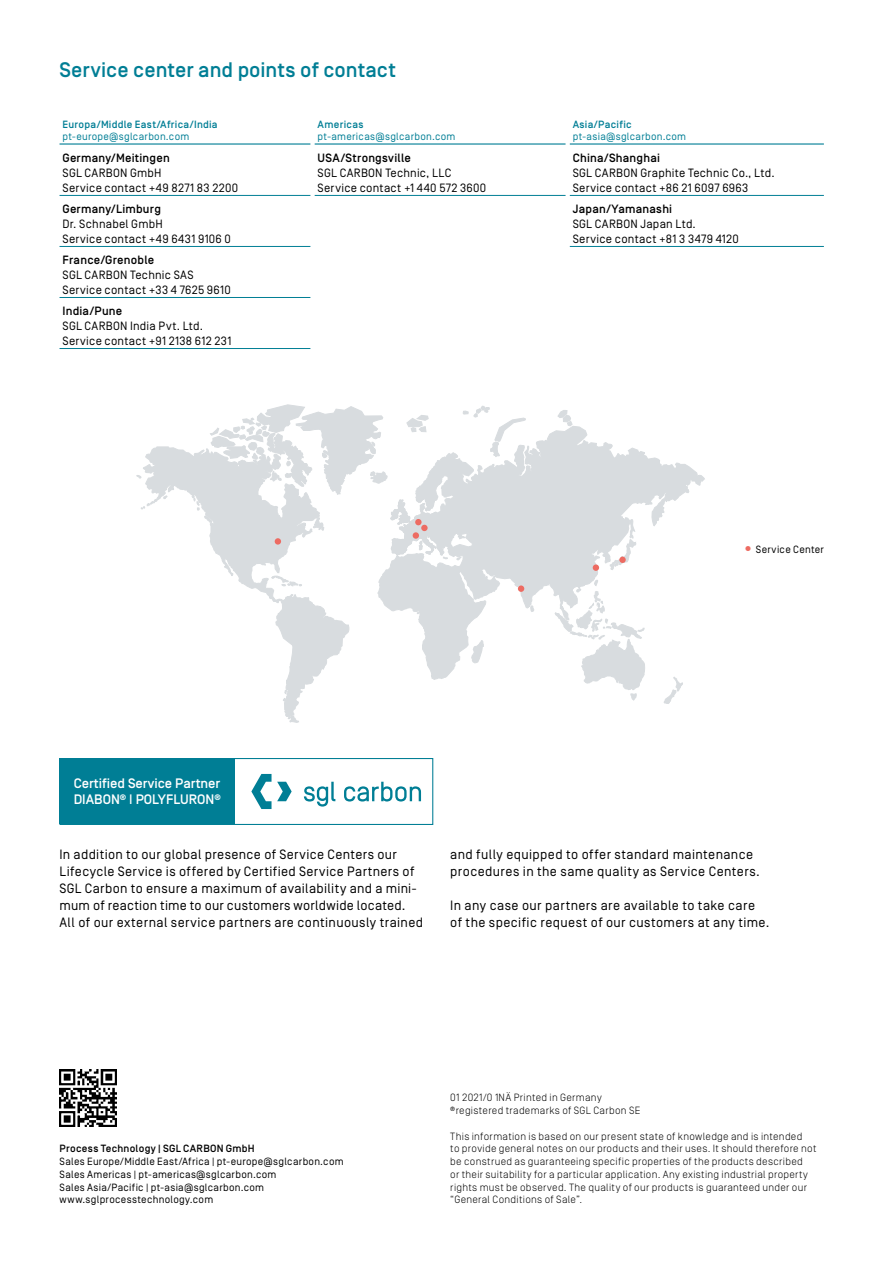
<style>
.page{position:relative;width:893px;height:1263px;background:#fff}
.page>*{position:absolute;margin:0;border:0;box-sizing:border-box;transform-origin:0 0}
.t1{font:500 21px "Simplon Norm";letter-spacing:.005em;color:#007e95}
.t2{font:500 13.65px/16.5px "Simplon Norm";color:#fff}
.t3{font:13.5px/17px "Simplon Norm";letter-spacing:.03em;color:#000}
.t4{font:12px/15px "Simplon Norm";letter-spacing:.025em;color:#000}
.t5{font:500 12px "Simplon Norm";letter-spacing:.02em;color:#000}
.t6{font:300 10.5px/12.8px "Simplon Norm";letter-spacing:.025em;color:#000}
.t7{font:10.5px/12.8px "Simplon Norm";letter-spacing:.025em;color:#000}
.t8{font:10.5px "Simplon Norm";letter-spacing:.025em;color:#007e95}
.t9{font:500 10.5px "Simplon Norm";letter-spacing:.025em;color:#007e95}
.t10{font:500 10.5px "Simplon Norm";letter-spacing:.025em;color:#000}
.s1{font-size:15px;color:#ed6b62}
</style>
<div class="page">
<hr style="left:60px;top:143px;width:250px;height:2px;background:#007e95">
<hr style="left:315px;top:143px;width:251px;height:2px;background:#007e95">
<hr style="left:570px;top:143px;width:254px;height:2px;background:#007e95">
<hr style="left:60px;top:195px;width:250px;height:1px;background:#007e95">
<hr style="left:315px;top:195px;width:251px;height:1px;background:#007e95">
<hr style="left:570px;top:195px;width:254px;height:1px;background:#007e95">
<hr style="left:60px;top:246px;width:250px;height:1px;background:#007e95">
<hr style="left:570px;top:246px;width:254px;height:1px;background:#007e95">
<hr style="left:60px;top:297px;width:250px;height:1px;background:#007e95">
<hr style="left:60px;top:348px;width:250px;height:1px;background:#007e95">
<svg style="left:289px;top:719px;width:10px;height:4px"></svg>
<svg style="left:136px;top:475px;width:5px;height:3px"></svg>
<svg style="left:377px;top:426px;width:328px;height:254px"></svg>
<svg style="left:416px;top:611px;width:4px;height:4px"></svg>
<svg style="left:457px;top:557px;width:5px;height:3px"></svg>
<svg style="left:530px;top:605px;width:4px;height:7px"></svg>
<svg style="left:555px;top:580px;width:90px;height:120px"></svg>
<svg style="left:664px;top:677px;width:19px;height:27px"></svg>
<svg style="left:610px;top:519px;width:26px;height:51px"></svg>
<svg style="left:143px;top:447px;width:206px;height:272px"></svg>
<svg style="left:480px;top:532px;width:14px;height:26px"></svg>
<svg style="left:558px;top:410px;width:14px;height:16px"></svg>
<svg style="left:463px;top:406px;width:63px;height:51px"></svg>
<svg style="left:192px;top:404px;width:256px;height:155px"></svg>
<div style="left:275px;top:538px;width:6px;height:7px;background:#ed6b62;border-radius:50%"></div>
<div style="left:421px;top:525px;width:7px;height:6px;background:#ed6b62;border-radius:50%"></div>
<div style="left:415px;top:519px;width:7px;height:6px;background:#ed6b62;border-radius:50%"></div>
<div style="left:413px;top:532px;width:6px;height:7px;background:#ed6b62;border-radius:50%"></div>
<div style="left:518px;top:585px;width:6px;height:7px;background:#ed6b62;border-radius:50%"></div>
<div style="left:593px;top:564px;width:6px;height:7px;background:#ed6b62;border-radius:50%"></div>
<div style="left:619px;top:557px;width:7px;height:6px;background:#ed6b62;border-radius:50%"></div>
<div style="left:60px;top:758px;width:175px;height:66px;background:#007e95"></div>
<svg style="left:251px;top:774px;width:170px;height:35px"></svg>
<div style="left:60px;top:758px;width:373px;height:67px;border:1px solid #007e95"></div>
<img style="left:60px;top:1069px;width:57px;height:58px">
<h1 class="t1" style="left:60px;top:58px;width:338px">Service center and points of contact</h1>
<p class="t9" style="left:63px;top:119px;width:157px">Europa/Middle East/Africa/India</p>
<p class="t8" style="left:63px;top:131px;width:128px">pt-europe@sglcarbon.com</p>
<p class="t9" style="left:318px;top:119px;width:47px">Americas</p>
<p class="t8" style="left:318px;top:131px;width:139px">pt-americas@sglcarbon.com</p>
<p class="t9" style="left:573px;top:119px;width:60px">Asia/Pacific</p>
<p class="t8" style="left:573px;top:131px;width:115px">pt-asia@sglcarbon.com</p>
<p class="t5" style="left:63px;top:152px;width:109px">Germany/Meitingen</p>
<p class="t4" style="left:63px;top:166px;width:177px">SGL CARBON GmbH<br>Service contact +49 8271 83 2200</p>
<p class="t5" style="left:318px;top:152px;width:95px">USA/Strongsville</p>
<p class="t4" style="left:318px;top:166px;width:170px">SGL CARBON Technic, LLC<br>Service contact +1 440 572 3600</p>
<p class="t5" style="left:573px;top:152px;width:89px">China/Shanghai</p>
<p class="t4" style="left:573px;top:166px;width:203px">SGL CARBON Graphite Technic Co., Ltd.<br>Service contact +86 21 6097 6963</p>
<p class="t5" style="left:63px;top:203px;width:100px">Germany/Limburg</p>
<p class="t4" style="left:63px;top:217px;width:170px">Dr. Schnabel GmbH<br>Service contact +49 6431 9106 0</p>
<p class="t5" style="left:573px;top:203px;width:101px">Japan/Yamanashi</p>
<p class="t4" style="left:573px;top:217px;width:168px">SGL CARBON Japan Ltd.<br>Service contact +81 3 3479 4120</p>
<p class="t5" style="left:63px;top:254px;width:93px">France/Grenoble</p>
<p class="t4" style="left:63px;top:268px;width:170px">SGL CARBON Technic SAS<br>Service contact +33 4 7625 9610</p>
<p class="t5" style="left:63px;top:305px;width:61px">India/Pune</p>
<p class="t4" style="left:63px;top:319px;width:170px">SGL CARBON India Pvt. Ltd.<br>Service contact +91 2138 612 231</p>
<p class="t7" style="left:742px;top:543px;width:83px"><span class="s1">•</span>Service Center</p>
<p class="t2" style="left:74px;top:775px;width:149px">Certified Service Partner<br>DIABON<sup>®</sup> | POLYFLURON<sup>®</sup></p>
<p class="t3" style="left:60px;top:846px;width:365px">In addition to our global presence of Service Centers our Lifecycle Service is offered by Certified Service Partners of SGL Carbon to ensure a maximum of availability and a mini&shy;mum of reaction time to our customers worldwide located.<br>All of our external service partners are continuously trained</p>
<p class="t3" style="left:450px;top:846px;width:311px">and fully equipped to offer standard maintenance procedures in the same quality as Service Centers.</p>
<p class="t3" style="left:450px;top:897px;width:321px">In any case our partners are available to take care of the specific request of our customers at any time.</p>
<p class="t10" style="left:60px;top:1143px;width:197px">Process Technology | SGL CARBON GmbH</p>
<p class="t7" style="left:60px;top:1155px;width:286px">Sales Europe/Middle East/Africa | pt-europe@sglcarbon.com Sales Americas | pt-americas@sglcarbon.com<br>Sales Asia/Pacific | pt-asia@sglcarbon.com www.sglprocesstechnology.com</p>
<p class="t6" style="left:450px;top:1091px;width:192px">01 2021/0 1NÄ Printed in Germany <sup>®</sup>registered trademarks of SGL Carbon SE</p>
<p class="t6" style="left:450px;top:1130px;width:368px">This information is based on our present state of knowledge and is intended<br>to provide general notes on our products and their uses. It should therefore not be construed as guaranteeing specific properties of the products described<br>or their suitability for a particular application. Any existing industrial property rights must be observed. The quality of our products is guaranteed under our “General Conditions of Sale”.</p>
</div>
